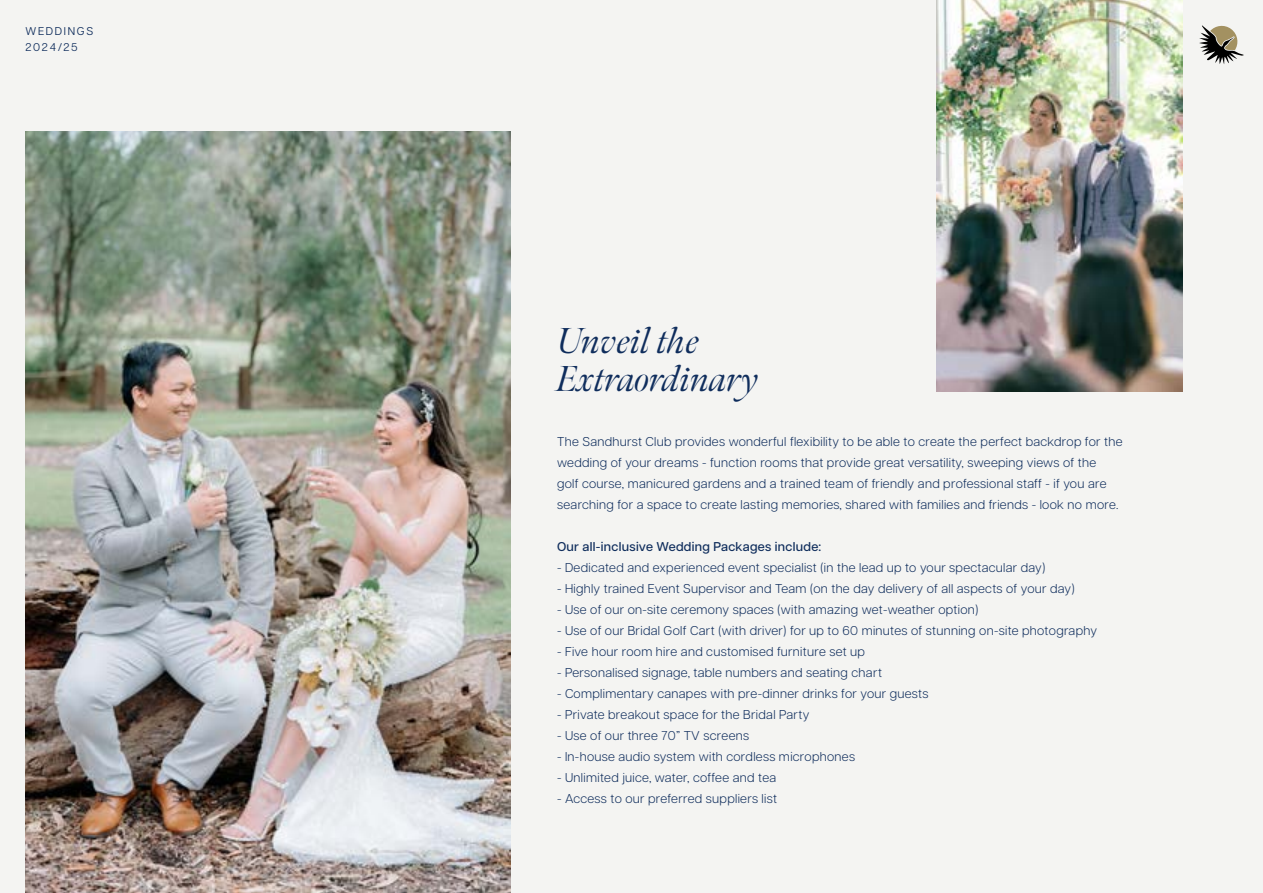
<style>
.page{position:relative;width:1263px;height:893px;background:#f4f4f2}
.page>*{position:absolute;margin:0;border:0;box-sizing:border-box;transform-origin:0 0}
.t1{font:italic 36px/37.5px "Meno Banner";color:#0f2d5c}
.t2{font:300 12.75px/21px "Articulat CF";letter-spacing:.025em;color:#0f2d5c}
.t3{font:500 12.75px "Articulat CF";letter-spacing:.025em;color:#0f2d5c}
.t4{font:11.25px/16.5px "Articulat CF";letter-spacing:.15em;color:#0f2d5c}
</style>
<div class="page">
<img style="left:936px;top:0;width:246px;height:391px">
<svg style="left:1199px;top:25px;width:45px;height:39px"></svg>
<img style="left:26px;top:132px;width:484px;height:761px">
<p class="t4" style="left:26px;top:22px;width:69px">WEDDINGS<br>2024/25</p>
<h1 class="t1" style="left:557px;top:323px;width:204px">Unveil the<br>Extraordinary</h1>
<p class="t2" style="left:557px;top:430px;width:567px">The Sandhurst Club provides wonderful flexibility to be able to create the perfect backdrop for the wedding of your dreams - function rooms that provide great versatility, sweeping views of the<br>golf course, manicured gardens and a trained team of friendly and professional staff - if you are searching for a space to create lasting memories, shared with families and friends - look no more.</p>
<p class="t3" style="left:557px;top:537px;width:266px">Our all-inclusive Wedding Packages include:</p>
<p class="t2" style="left:557px;top:556px;width:490px">- Dedicated and experienced event specialist (in the lead up to your spectacular day)</p>
<p class="t2" style="left:557px;top:577px;width:519px">- Highly trained Event Supervisor and Team (on the day delivery of all aspects of your day)</p>
<p class="t2" style="left:557px;top:598px;width:423px">- Use of our on-site ceremony spaces (with amazing wet-weather option)</p>
<p class="t2" style="left:557px;top:619px;width:542px">- Use of our Bridal Golf Cart (with driver) for up to 60 minutes of stunning on-site photography</p>
<p class="t2" style="left:557px;top:640px;width:309px">- Five hour room hire and customised furniture set up</p>
<p class="t2" style="left:557px;top:661px;width:326px">- Personalised signage, table numbers and seating chart</p>
<p class="t2" style="left:557px;top:682px;width:373px">- Complimentary canapes with pre-dinner drinks for your guests</p>
<p class="t2" style="left:557px;top:703px;width:254px">- Private breakout space for the Bridal Party</p>
<p class="t2" style="left:557px;top:724px;width:194px">- Use of our three 70” TV screens</p>
<p class="t2" style="left:557px;top:745px;width:299px">- In-house audio system with cordless microphones</p>
<p class="t2" style="left:557px;top:766px;width:221px">- Unlimited juice, water, coffee and tea</p>
<p class="t2" style="left:557px;top:787px;width:222px">- Access to our preferred suppliers list</p>
</div>
